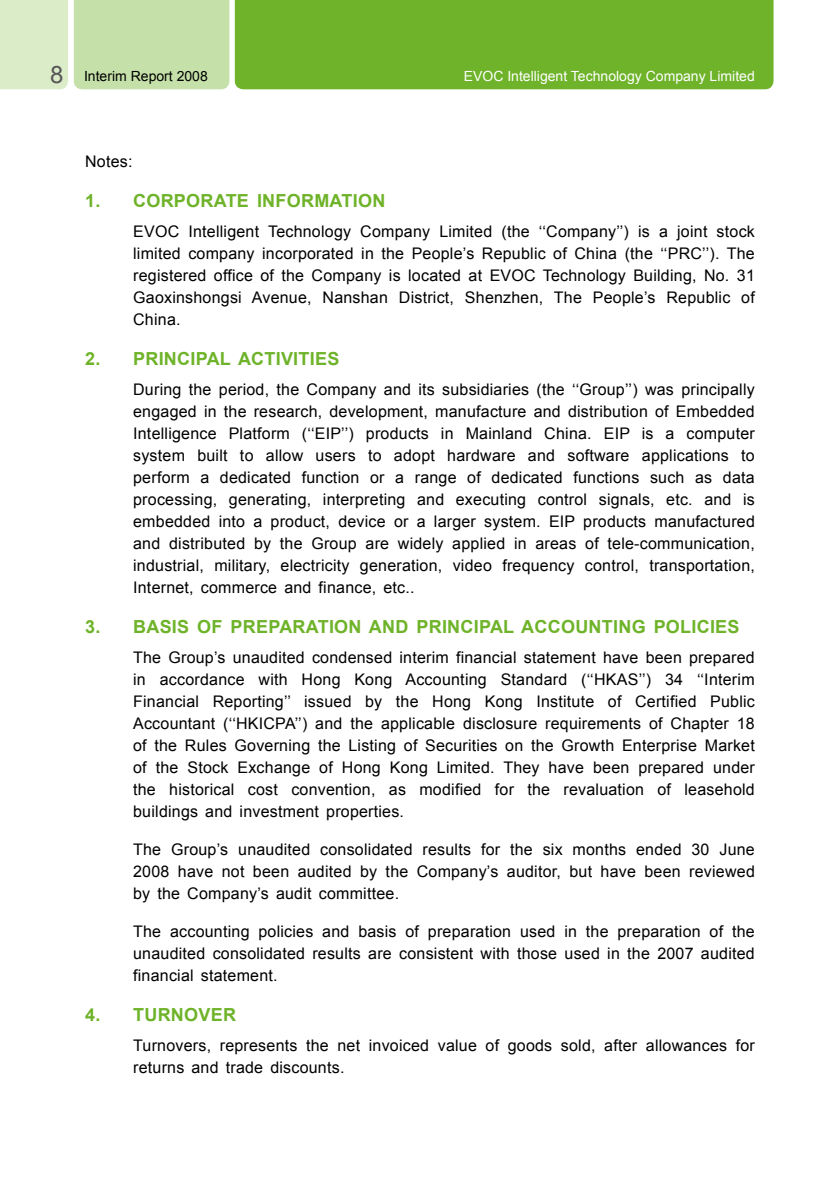
<style>
.page{position:relative;width:840px;height:1191px;background:#fff}
.page>*{position:absolute;margin:0;border:0;box-sizing:border-box;transform-origin:0 0}
.t1{font:700 18px "Arial";letter-spacing:.015em;color:#6eb329}
.t2{font:16px/22px "Arial";letter-spacing:.015em;color:#000;text-align:justify}
.t3{font:14px "Arial";color:#fff}
.t4{font:14px "Arial";color:#000}
</style>
<div class="page">
<div style="left:0;top:0;width:68px;height:89px;background:#dbecc9"></div>
<div style="left:235px;top:0;width:538px;height:89px;background:#6eb329"></div>
<div style="left:74px;top:0;width:155px;height:89px;background:#c5e1a9"></div>
<p class="t4" style="left:84px;top:67px;width:125px">Interim Report 2008</p>
<p class="t3" style="left:463px;top:67px;width:292px">EVOC Intelligent Technology Company Limited</p>
<p class="t2" style="left:85px;top:150px;width:49px">Notes:</p>
<p class="t1" style="left:85px;top:188px;width:301px">1. CORPORATE INFORMATION</p>
<p class="t2" style="left:133px;top:220px;width:623px">EVOC Intelligent Technology Company Limited (the ‘‘Company’’) is a joint stock limited company incorporated in the People’s Republic of China (the ‘‘PRC’’). The registered office of the Company is located at EVOC Technology Building, No. 31<br>Gaoxinshongsi Avenue, Nanshan District, Shenzhen, The People’s Republic of China.</p>
<p class="t1" style="left:85px;top:346px;width:255px">2. PRINCIPAL ACTIVITIES</p>
<p class="t2" style="left:133px;top:378px;width:623px">During the period, the Company and its subsidiaries (the ‘‘Group’’) was principally engaged in the research, development, manufacture and distribution of Embedded Intelligence Platform (‘‘EIP’’) products in Mainland China. EIP is a computer system built to allow users to adopt hardware and software applications to perform a dedicated function or a range of dedicated functions such as data processing, generating, interpreting and executing control signals, etc. and is embedded into a product, device or a larger system. EIP products manufactured and distributed by the Group are widely applied in areas of tele-communication, industrial, military, electricity generation, video frequency control, transportation, Internet, commerce and finance, etc..</p>
<p class="t1" style="left:85px;top:614px;width:655px">3. BASIS OF PREPARATION AND PRINCIPAL ACCOUNTING POLICIES</p>
<p class="t2" style="left:133px;top:646px;width:623px">The Group’s unaudited condensed interim financial statement have been prepared in accordance with Hong Kong Accounting Standard (‘‘HKAS’’) 34 ‘‘Interim Financial Reporting’’ issued by the Hong Kong Institute of Certified Public Accountant (‘‘HKICPA’’) and the applicable disclosure requirements of Chapter 18 of the Rules Governing the Listing of Securities on the Growth Enterprise Market of the Stock Exchange of Hong Kong Limited. They have been prepared under the historical cost convention, as modified for the revaluation of leasehold buildings and investment properties.</p>
<p class="t2" style="left:133px;top:838px;width:623px">The Group’s unaudited consolidated results for the six months ended 30 June 2008 have not been audited by the Company’s auditor, but have been reviewed by the Company’s audit committee.</p>
<p class="t2" style="left:133px;top:920px;width:622px">The accounting policies and basis of preparation used in the preparation of the unaudited consolidated results are consistent with those used in the 2007 audited financial statement.</p>
<p class="t1" style="left:85px;top:1002px;width:152px">4. TURNOVER</p>
<p class="t2" style="left:133px;top:1034px;width:623px">Turnovers, represents the net invoiced value of goods sold, after allowances for returns and trade discounts.</p>
</div>
